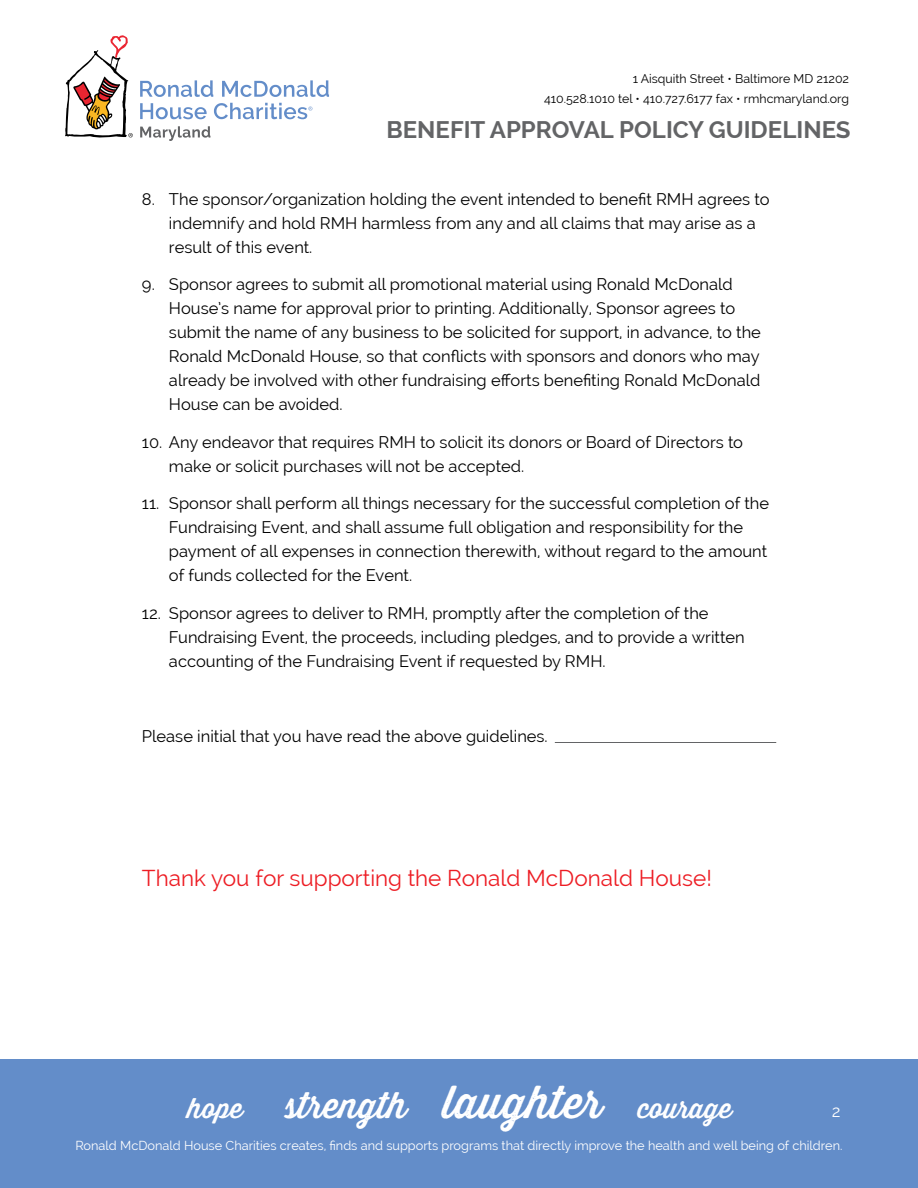
<style>
.page{position:relative;width:918px;height:1188px;background:#fff}
.page>*{position:absolute;margin:0;border:0;box-sizing:border-box;transform-origin:0 0}
.t1{font:27.75px "Thirsty Rough Reg";color:#fff}
.t2{font:700 24px "Raleway";color:#636466}
.t3{font:22.5px "Raleway";color:#ed1d24}
.t4{font:16.5px/24px "Raleway";color:#000}
.t5{font:16.5px "Raleway";color:#fff}
.t6{font:12.75px "Raleway";color:#fff}
.t7{font:12.3px/19.5px "Raleway";color:#000;text-align:right}
.s1{font-size:36px}
.s2{font-size:45px}
</style>
<div class="page">
<div style="left:0;top:1059px;width:918px;height:129px;background:#638dc9"></div>
<svg style="left:65px;top:35px;width:68px;height:103px"></svg>
<svg style="left:140px;top:80px;width:73px;height:17px"></svg>
<svg style="left:222px;top:80px;width:107px;height:17px"></svg>
<svg style="left:140px;top:103px;width:67px;height:16px"></svg>
<svg style="left:214px;top:103px;width:98px;height:16px"></svg>
<svg style="left:140px;top:126px;width:70px;height:15px"></svg>
<hr style="left:555px;top:742px;width:221px;height:1px;background:#636466">
<p class="t7" style="left:544px;top:69px;width:307px">1 Aisquith Street • Baltimore MD 21202<br>410.528.1010 tel • 410.727.6177 fax • rmhcmaryland.org</p>
<h2 class="t2" style="left:386px;top:116px;width:466px">BENEFIT APPROVAL POLICY GUIDELINES</h2>
<p class="t4" style="left:169px;top:187px;width:602px;text-indent:-27px">8. The sponsor/organization holding the event intended to benefit RMH agrees to indemnify and hold RMH harmless from any and all claims that may arise as a result of this event.</p>
<p class="t4" style="left:169px;top:272px;width:593px;text-indent:-27px">9. Sponsor agrees to submit all promotional material using Ronald McDonald House’s name for approval prior to printing. Additionally, Sponsor agrees to submit the name of any business to be solicited for support, in advance, to the Ronald McDonald House, so that conflicts with sponsors and donors who may already be involved with other fundraising efforts benefiting Ronald McDonald House can be avoided.</p>
<p class="t4" style="left:169px;top:430px;width:576px;text-indent:-27px">10. Any endeavor that requires RMH to solicit its donors or Board of Directors to make or solicit purchases will not be accepted.</p>
<p class="t4" style="left:169px;top:491px;width:602px;text-indent:-27px">11. Sponsor shall perform all things necessary for the successful completion of the Fundraising Event, and shall assume full obligation and responsibility for the payment of all expenses in connection therewith, without regard to the amount of funds collected for the Event.</p>
<p class="t4" style="left:169px;top:601px;width:577px;text-indent:-27px">12. Sponsor agrees to deliver to RMH, promptly after the completion of the<br>Fundraising Event, the proceeds, including pledges, and to provide a written accounting of the Fundraising Event if requested by RMH.</p>
<p class="t4" style="left:142px;top:724px;width:407px">Please initial that you have read the above guidelines.</p>
<h3 class="t3" style="left:142px;top:865px;width:571px">Thank you for supporting the Ronald McDonald House!</h3>
<h1 class="t1" style="left:188px;top:1088px;width:546px">hope <span class="s1">strength</span> <span class="s2">laughter</span> courage</h1>
<p class="t5" style="left:832px;top:1101px;width:10px">2</p>
<p class="t6" style="left:76px;top:1139px;width:769px">Ronald McDonald House Charities creates, finds and supports programs that directly improve the health and well being of children.</p>
</div>
